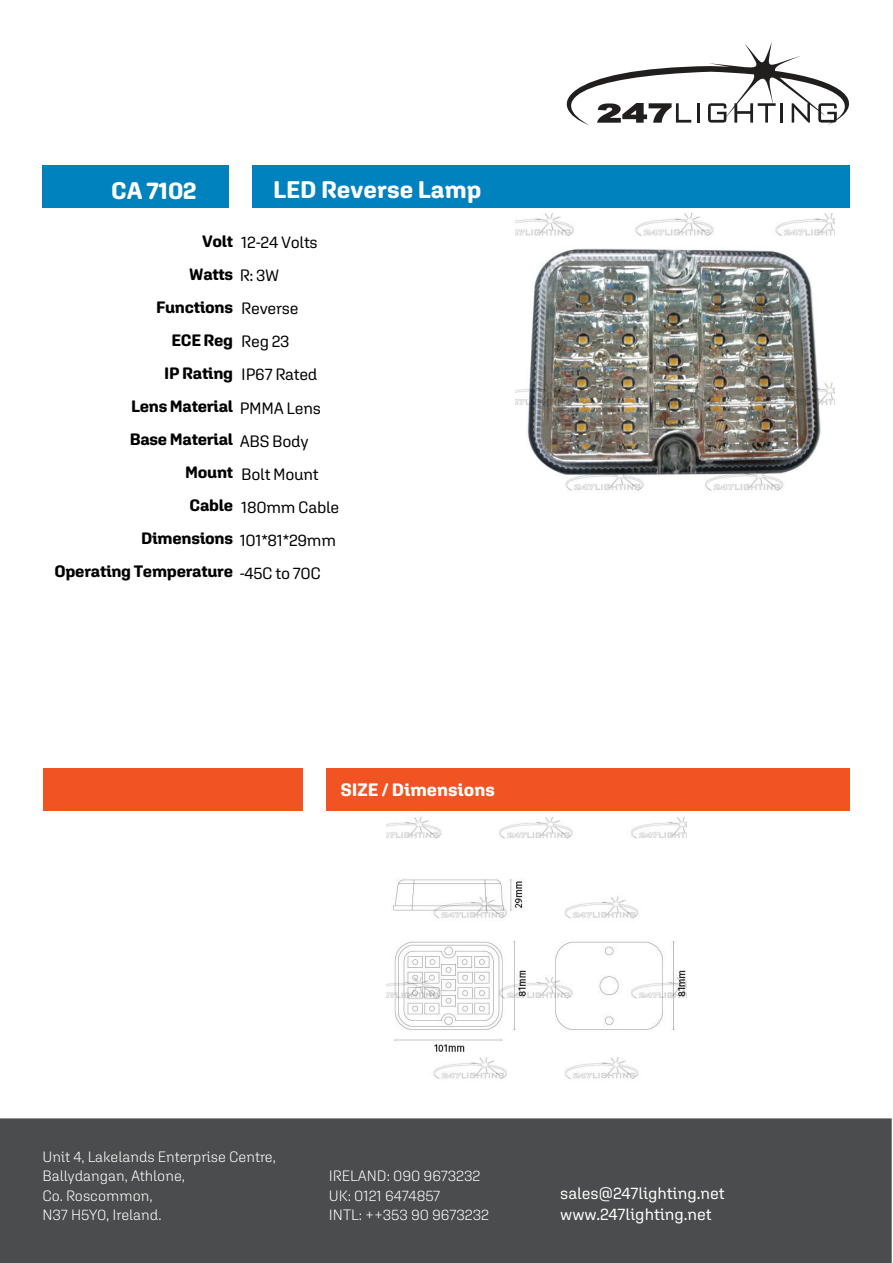
<style>
.page{position:relative;width:893px;height:1263px;background:#fff}
.page>*{position:absolute;margin:0;border:0;box-sizing:border-box;transform-origin:0 0}
.t1{font:700 24px "Aglet Sans";color:#fff}
.t2{font:700 18px "Aglet Sans";color:#fff}
.t3{font:700 16.5px "Aglet Sans";letter-spacing:-.015em;color:#000}
.t4{font:16.5px/33.2px "Aglet Sans";letter-spacing:-.015em;color:#000}
.t5{font:16.5px/21px "Aglet Sans";color:#fff}
.t6{font:300 15px/19.5px "Aglet Sans";color:#fff}
.s1{font-weight:400}
</style>
<div class="page">
<div style="left:0;top:1118px;width:892px;height:145px;background:#4b4c4d"></div>
<div style="left:42px;top:166px;width:186px;height:42px;background:#0082bf"></div>
<div style="left:252px;top:166px;width:598px;height:42px;background:#0082bf"></div>
<svg style="left:566px;top:42px;width:284px;height:83px"></svg>
<div style="left:43px;top:768px;width:259px;height:43px;background:#f15322"></div>
<div style="left:326px;top:768px;width:524px;height:43px;background:#f15322"></div>
<img style="left:515px;top:213px;width:320px;height:278px">
<img style="left:386px;top:816px;width:301px;height:263px">
<h1 class="t1" style="left:111px;top:177px;width:87px">CA 7102</h1>
<h1 class="t1" style="left:273px;top:176px;width:210px">LED Reverse Lamp</h1>
<p class="t3" style="left:202px;top:231px;width:33px">Volt</p>
<p class="t3" style="left:189px;top:264px;width:92px">Watts <span class="s1">R: 3W</span></p>
<p class="t3" style="left:156px;top:297px;width:79px">Functions</p>
<p class="t3" style="left:171px;top:330px;width:63px">ECE Reg</p>
<p class="t3" style="left:164px;top:363px;width:70px">IP Rating</p>
<p class="t3" style="left:131px;top:396px;width:104px">Lens Material</p>
<p class="t3" style="left:130px;top:429px;width:105px">Base Material</p>
<p class="t3" style="left:185px;top:462px;width:50px">Mount</p>
<p class="t3" style="left:190px;top:495px;width:45px">Cable</p>
<p class="t3" style="left:141px;top:528px;width:94px">Dimensions</p>
<p class="t3" style="left:54px;top:561px;width:180px">Operating Temperature</p>
<p class="t4" style="left:241px;top:225px;width:78px">12-24 Volts</p>
<p class="t4" style="left:240px;top:292px;width:101px">Reverse<br>Reg 23<br>IP67 Rated<br>PMMA Lens<br>ABS Body<br>Bolt Mount<br>180mm Cable<br>101*81*29mm -45C to 70C</p>
<p class="t2" style="left:341px;top:778px;width:156px">SIZE / Dimensions</p>
<p class="t6" style="left:43px;top:1147px;width:235px">Unit 4, Lakelands Enterprise Centre,<br>Ballydangan, Athlone,<br>Co. Roscommon,<br>N37 H5Y0, Ireland.</p>
<p class="t6" style="left:329px;top:1166px;width:162px">IRELAND: 090 9673232<br>UK: 0121 6474857<br>INTL: ++353 90 9673232</p>
<p class="t5" style="left:560px;top:1183px;width:166px">sales@247lighting.net www.247lighting.net</p>
</div>
